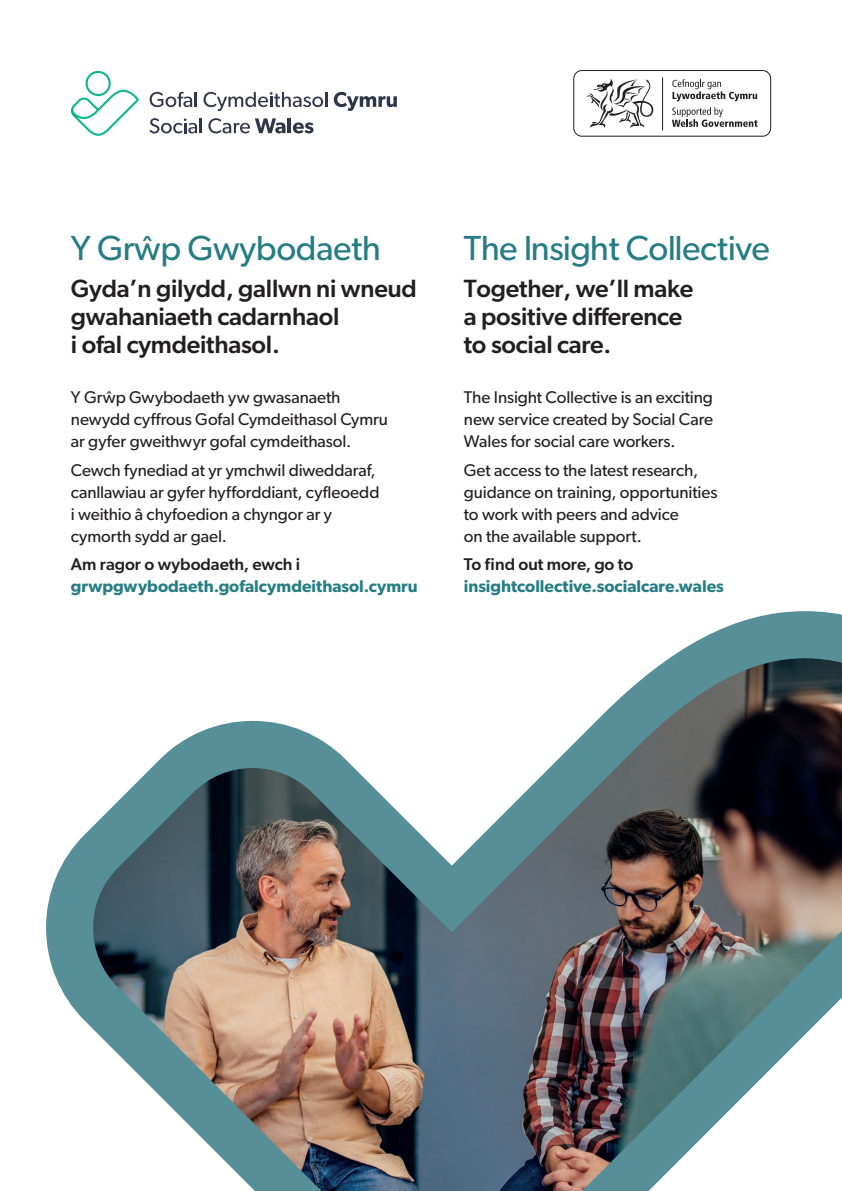
<style>
.page{position:relative;width:842px;height:1191px;background:#fff}
.page>*{position:absolute;margin:0;border:0;box-sizing:border-box;transform-origin:0 0}
.t1{font:34.9px "Gibson";letter-spacing:-.01em;color:#267d84}
.t2{font:500 25px "Gibson";letter-spacing:-.01em;color:#231f20}
.t3{font:17px "Gibson";letter-spacing:-.005em;color:#231f20}
.t4{font:600 17px "Gibson";color:#267d84}
.t5{font:500 17px "Gibson";color:#231f20}
</style>
<div class="page">
<svg style="left:150px;top:92px;width:47px;height:15px"></svg>
<svg style="left:204px;top:92px;width:123px;height:19px"></svg>
<svg style="left:334px;top:92px;width:63px;height:19px"></svg>
<svg style="left:150px;top:118px;width:52px;height:15px"></svg>
<svg style="left:208px;top:118px;width:77px;height:15px"></svg>
<hr style="left:288px;top:118px;width:3px;height:15px;background:#30364a">
<svg style="left:293px;top:122px;width:20px;height:11px"></svg>
<svg style="left:71px;top:71px;width:68px;height:65px"></svg>
<div style="left:573px;top:70px;width:198px;height:67px;border:1px solid #231f20;border-radius:8px"></div>
<hr style="left:662px;top:77px;width:1px;height:53px;background:#231f20">
<svg style="left:672px;top:79px;width:85px;height:22px"></svg>
<svg style="left:672px;top:107px;width:85px;height:20px"></svg>
<svg style="left:587px;top:79px;width:66px;height:49px"></svg>
<img style="left:46px;top:611px;width:796px;height:580px">
<h1 class="t1" style="left:71px;top:227px;width:312px">Y Grŵp Gwybodaeth</h1>
<h1 class="t1" style="left:464px;top:227px;width:308px">The Insight Collective</h1>
<h2 class="t2" style="left:71px;top:273px;width:347px">Gyda’n gilydd, gallwn ni wneud</h2>
<h2 class="t2" style="left:464px;top:273px;width:231px">Together, we’ll make</h2>
<h2 class="t2" style="left:71px;top:301px;width:270px">gwahaniaeth cadarnhaol</h2>
<h2 class="t2" style="left:464px;top:301px;width:220px">a positive difference</h2>
<h2 class="t2" style="left:71px;top:329px;width:210px">i ofal cymdeithasol.</h2>
<h2 class="t2" style="left:464px;top:329px;width:149px">to social care.</h2>
<p class="t3" style="left:71px;top:387px;width:271px">Y Grŵp Gwybodaeth yw gwasanaeth</p>
<p class="t3" style="left:464px;top:387px;width:250px">The Insight Collective is an exciting</p>
<p class="t3" style="left:71px;top:409px;width:319px">newydd cyffrous Gofal Cymdeithasol Cymru</p>
<p class="t3" style="left:464px;top:409px;width:251px">new service created by Social Care</p>
<p class="t3" style="left:71px;top:431px;width:282px">ar gyfer gweithwyr gofal cymdeithasol.</p>
<p class="t3" style="left:464px;top:431px;width:213px">Wales for social care workers.</p>
<p class="t3" style="left:71px;top:459px;width:306px">Cewch fynediad at yr ymchwil diweddaraf,</p>
<p class="t3" style="left:464px;top:459px;width:236px">Get access to the latest research,</p>
<p class="t3" style="left:71px;top:481px;width:310px">canllawiau ar gyfer hyfforddiant, cyfleoedd</p>
<p class="t3" style="left:464px;top:481px;width:255px">guidance on training, opportunities</p>
<p class="t3" style="left:71px;top:503px;width:263px">i weithio â chyfoedion a chyngor ar y</p>
<p class="t3" style="left:464px;top:503px;width:216px">to work with peers and advice</p>
<p class="t3" style="left:71px;top:525px;width:157px">cymorth sydd ar gael.</p>
<p class="t3" style="left:464px;top:525px;width:179px">on the available support.</p>
<p class="t5" style="left:71px;top:554px;width:231px">Am ragor o wybodaeth, ewch i</p>
<p class="t5" style="left:464px;top:554px;width:171px">To find out more, go to</p>
<p class="t4" style="left:71px;top:576px;width:348px">grwpgwybodaeth.gofalcymdeithasol.cymru</p>
<p class="t4" style="left:464px;top:576px;width:261px">insightcollective.socialcare.wales</p>
</div>
